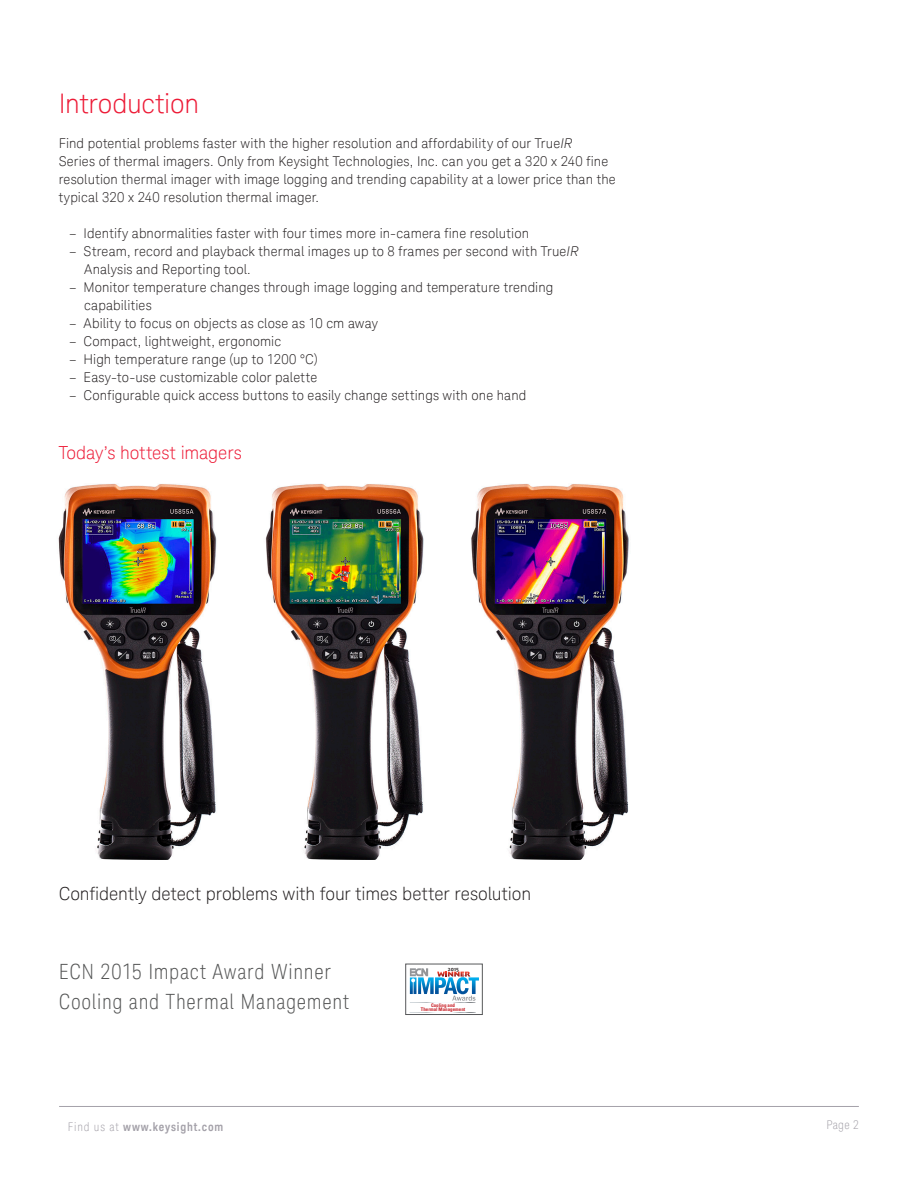
<style>
.page{position:relative;width:918px;height:1188px;background:#fff}
.page>*{position:absolute;margin:0;border:0;box-sizing:border-box;transform-origin:0 0}
.K_Heading_1_-_Intro{font:300 27px "Keysight Sans";letter-spacing:-.005em;color:#ed1a36}
.K_Body_Text{font:300 condensed 21px/30px "Keysight Sans";letter-spacing:.035em;color:#535454}
.K_Heading_3{font:300 18px "Keysight Sans";letter-spacing:-.005em;color:#231f20}
.K_Heading_2{font:300 18px "Keysight Sans";letter-spacing:-.005em;color:#ed1a36}
.K_Body_Text-2{font:300 13.5px/18px "Keysight Sans";letter-spacing:.01em;color:#231f20}
.t1{font:700 12px "Keysight Sans Condensed";letter-spacing:.07em;color:#a4a1a9}
.t2{font:300 condensed 12px "Keysight Sans";color:#a4a1a9}
.t3{font:700 6px "Candara";color:#231f20}
.t4{font:700 condensed 4.95px/4.5px "Univers";color:#c8242b;text-align:center}
.s1{font-style:italic}
.s2{font-family:"Keysight Sans";font-weight:300;font-stretch:condensed}
</style>
<div class="page">
<hr style="left:59px;top:1106px;width:800px;height:1px;background:#a4a1a9">
<img style="left:58px;top:484px;width:571px;height:375px">
<svg style="left:410px;top:968px;width:69px;height:33px"></svg>
<div style="left:405px;top:964px;width:78px;height:51px;border:1px solid #57585a"></div>
<p class="K_Heading_1_-_Intro" style="left:59px;top:88px;width:142px">Introduction</p>
<p class="K_Body_Text-2" style="left:59px;top:135px;width:559px">Find potential problems faster with the higher resolution and affordability of our True<span class="s1">IR<br></span>Series of thermal imagers. Only from Keysight Technologies, Inc. can you get a 320 x 240 fine resolution thermal imager with image logging and trending capability at a lower price than the typical 320 x 240 resolution thermal imager.</p>
<p class="K_Body_Text-2" style="left:69px;top:225px;width:461px">– Identify abnormalities faster with four times more in-camera fine resolution</p>
<p class="K_Body_Text-2" style="left:84px;top:243px;width:496px;text-indent:-15px">– Stream, record and playback thermal images up to 8 frames per second with True<span class="s1">IR<br></span>Analysis and Reporting tool.</p>
<p class="K_Body_Text-2" style="left:84px;top:279px;width:471px;text-indent:-15px">– Monitor temperature changes through image logging and temperature trending capabilities</p>
<p class="K_Body_Text-2" style="left:69px;top:315px;width:310px">– Ability to focus on objects as close as 10 cm away</p>
<p class="K_Body_Text-2" style="left:69px;top:333px;width:213px">– Compact, lightweight, ergonomic</p>
<p class="K_Body_Text-2" style="left:69px;top:351px;width:250px">– High temperature range (up to 1200 °C)</p>
<p class="K_Body_Text-2" style="left:69px;top:369px;width:250px">– Easy-to-use customizable color palette</p>
<p class="K_Body_Text-2" style="left:69px;top:387px;width:459px">– Configurable quick access buttons to easily change settings with one hand</p>
<p class="K_Heading_2" style="left:59px;top:442px;width:185px">Today’s hottest imagers</p>
<p class="K_Heading_3" style="left:59px;top:883px;width:474px">Confidently detect problems with four times better resolution</p>
<p class="K_Body_Text" style="left:59px;top:957px;width:292px">ECN 2015 Impact Award Winner<br>Cooling and Thermal Management</p>
<p class="t3" style="left:448px;top:965px;width:13px">2015</p>
<p class="t4" style="left:421px;top:1003px;width:46px">Cooling and<br>Thermal Management</p>
<p class="t1" style="left:68px;top:1119px;width:157px"><span class="s2">Find us at</span> www.keysight.com</p>
<p class="t2" style="left:826px;top:1117px;width:34px">Page 2</p>
</div>
